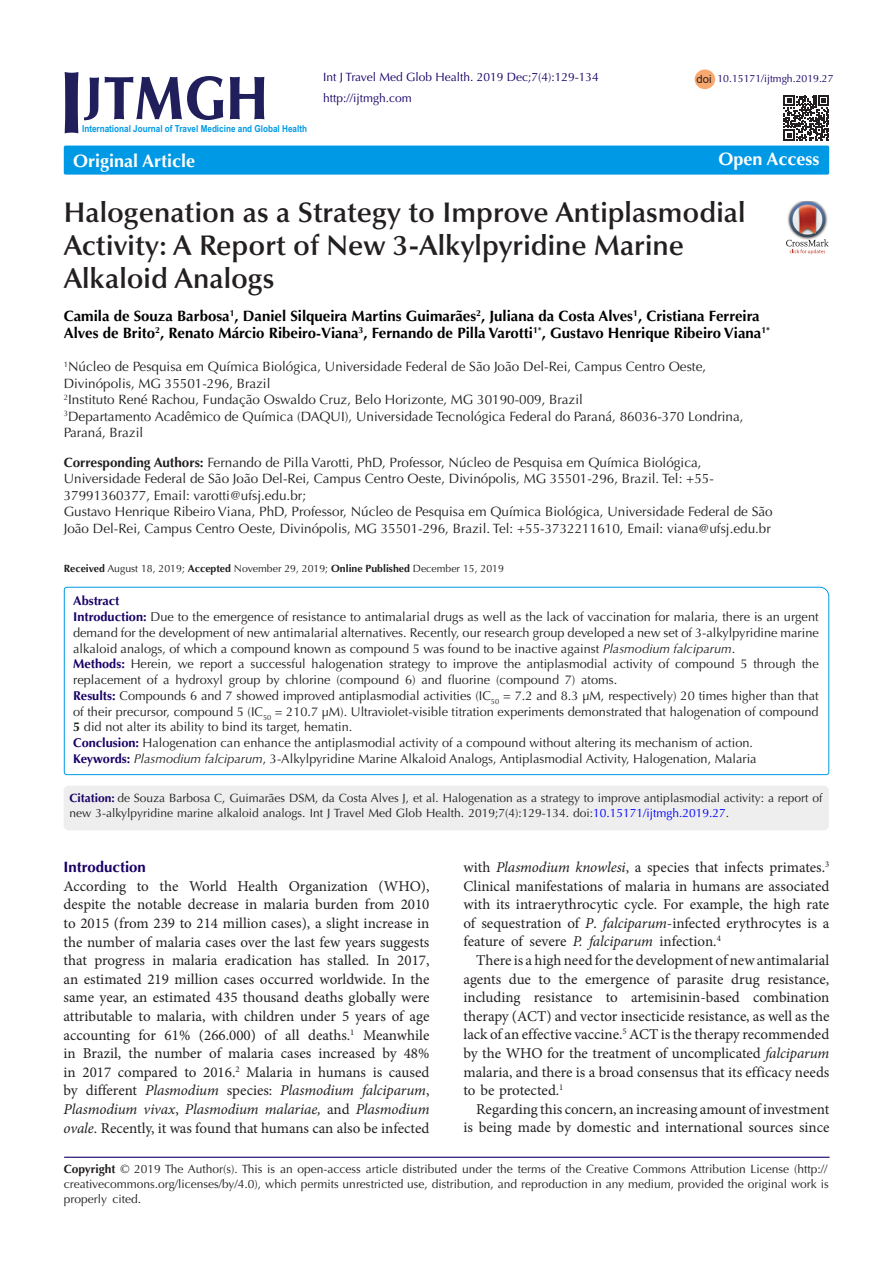
<style>
.page{position:relative;width:893px;height:1263px;background:#fff}
.page>*{position:absolute;margin:0;border:0;box-sizing:border-box;transform-origin:0 0}
.t1{font:900 85.65px "Optima LT Std";color:#201f5b;scale:.66 1}
.t2{font:900 61.2px "Optima LT Std";color:#201f5b;scale:.88 1}
.t3{font:900 50.55px "Optima LT Std";color:#201f5b}
.t4{font:600 28.5px/33px "Optima LT Std";color:#231f20}
.t5{font:700 18px "Optima LT Std";color:#fff}
.t6{font:15px/18.6px "Minion Pro";color:#231f20;text-align:justify}
.t7{font:700 15px/16.5px "Optima LT Std";color:#000}
.t8{font:700 15px "Optima LT Std";color:#190066}
.t9{font:13.5px/16.5px "Optima LT Std";color:#231f20}
.Default{font:12.75px/15.8px "Optima LT Std";color:#231f20;text-align:justify}
.Default-2{font:700 12.75px "Optima LT Std";color:#190066}
.t10{font:12px/15px "Optima LT Std";color:#231f20;text-align:justify}
.t11{font:12px "Optima LT Std";color:#190066}
.t12{font:11.25px "Arial";color:#231f20}
.t13{font:10.5px "Optima LT Std";color:#231f20}
.t14{font:10.5px "Optima LT Std";color:#190066}
.t15{font:700 9.6px "Arial";color:#0099e5;scale:.85 1}
.s1{font-weight:700}
.s2{font-weight:700;color:#190066}
.s3{font-style:italic}
.s4{color:#00f}
</style>
<div class="page">
<hr style="left:64px;top:1157px;width:765px;height:1px;background:#190066">
<div style="left:695px;top:69px;width:20px;height:20px;background:#f9a86f;border-radius:50%"></div>
<div style="left:64px;top:146px;width:765px;height:29px;background:#0099e5;border-radius:2px"></div>
<svg style="left:783px;top:95px;width:46px;height:46px"></svg>
<div style="left:64px;top:786px;width:764px;height:43px;background:#eee;border-radius:4px"></div>
<div style="left:64px;top:786px;width:765px;height:44px;border:2px solid #eee;border-radius:4px"></div>
<svg style="left:64px;top:586px;width:765px;height:189px"></svg>
<img style="left:798px;top:201px;width:18px;height:1px">
<svg style="left:786px;top:202px;width:43px;height:52px"></svg>
<p class="t1" style="left:61px;top:51px;width:35px">I</p>
<p class="t11" style="left:323px;top:70px;width:277px">Int J Travel Med Glob Health. 2019 Dec;7(4):129-134</p>
<p class="t12" style="left:697px;top:71px;width:17px">doi</p>
<p class="t14" style="left:717px;top:73px;width:118px">10.15171/ijtmgh.2019.27</p>
<p class="t2" style="left:104px;top:63px;width:188px">TMGH</p>
<p class="t3" style="left:86px;top:66px;width:18px">J</p>
<p class="t5" style="left:73px;top:150px;width:124px">Original Article</p>
<p class="t5" style="left:719px;top:149px;width:103px">Open Access</p>
<p class="t4" style="left:64px;top:196px;width:683px">Halogenation as a Strategy to Improve Antiplasmodial<br>Activity: A Report of New 3-Alkylpyridine Marine<br>Alkaloid Analogs</p>
<p class="t7" style="left:64px;top:308px;width:708px">Camila de Souza Barbosa<sup>1</sup>, Daniel Silqueira Martins Guimarães<sup>2</sup>, Juliana da Costa Alves<sup>1</sup>, Cristiana Ferreira<br>Alves de Brito<sup>2</sup>, Renato Márcio Ribeiro-Viana<sup>3</sup>, Fernando de Pilla Varotti<sup>1*</sup>, Gustavo Henrique Ribeiro Viana<sup>1*</sup></p>
<p class="t9" style="left:64px;top:359px;width:644px"><sup>1</sup>Núcleo de Pesquisa em Química Biológica, Universidade Federal de São João Del-Rei, Campus Centro Oeste,<br>Divinópolis, MG 35501-296, Brazil</p>
<p class="t9" style="left:64px;top:392px;width:521px"><sup>2</sup>Instituto René Rachou, Fundação Oswaldo Cruz, Belo Horizonte, MG 30190-009, Brazil</p>
<p class="t9" style="left:64px;top:408px;width:681px"><sup>3</sup>Departamento Acadêmico de Química (DAQUI), Universidade Tecnológica Federal do Paraná, 86036-370 Londrina,<br>Paraná, Brazil</p>
<p class="t9" style="left:64px;top:454px;width:652px"><span class="s1">Corresponding Authors:</span> Fernando de Pilla Varotti, PhD, Professor, Núcleo de Pesquisa em Química Biológica,<br>Universidade Federal de São João Del-Rei, Campus Centro Oeste, Divinópolis, MG 35501-296, Brazil. Tel: +55-<br>37991360377, Email: varotti@ufsj.edu.br;</p>
<p class="t9" style="left:64px;top:503px;width:710px">Gustavo Henrique Ribeiro Viana, PhD, Professor, Núcleo de Pesquisa em Química Biológica, Universidade Federal de São<br>João Del-Rei, Campus Centro Oeste, Divinópolis, MG 35501-296, Brazil. Tel: +55-3732211610, Email: viana@ufsj.edu.br</p>
<p class="t11" style="left:323px;top:91px;width:90px">http://ijtmgh.com</p>
<p class="t15" style="left:82px;top:122px;width:266px">International Journal of Travel Medicine and Global Health</p>
<p class="t13" style="left:64px;top:562px;width:442px"><span class="s1">Received</span> August 18, 2019; <span class="s1">Accepted</span> November 29, 2019; <span class="s1">Online Published</span> December 15, 2019</p>
<p class="Default-2" style="left:73px;top:594px;width:48px">Abstract</p>
<p class="Default" style="left:73px;top:609px;width:747px"><span class="s2">Introduction:</span> Due to the emergence of resistance to antimalarial drugs as well as the lack of vaccination for malaria, there is an urgent demand for the development of new antimalarial alternatives. Recently, our research group developed a new set of 3-alkylpyridine marine alkaloid analogs, of which a compound known as compound 5 was found to be inactive against <span class="s3">Plasmodium falciparum</span>.</p>
<p class="Default" style="left:73px;top:656px;width:747px"><span class="s2">Methods:</span> Herein, we report a successful halogenation strategy to improve the antiplasmodial activity of compound 5 through the replacement of a hydroxyl group by chlorine (compound 6) and fluorine (compound 7) atoms.</p>
<p class="Default" style="left:73px;top:688px;width:747px"><span class="s2">Results:</span> Compounds 6 and 7 showed improved antiplasmodial activities (IC<sub>50</sub> = 7.2 and 8.3 µM, respectively) 20 times higher than that of their precursor, compound 5 (IC<sub>50</sub> = 210.7 µM). Ultraviolet-visible titration experiments demonstrated that halogenation of compound <span class="s1">5</span> did not alter its ability to bind its target, hematin.</p>
<p class="Default" style="left:73px;top:735px;width:681px"><span class="s2">Conclusion:</span> Halogenation can enhance the antiplasmodial activity of a compound without altering its mechanism of action.</p>
<p class="Default" style="left:73px;top:751px;width:685px"><span class="s2">Keywords:</span> <span class="s3">Plasmodium falciparum</span>, 3-Alkylpyridine Marine Alkaloid Analogs, Antiplasmodial Activity, Halogenation, Malaria</p>
<p class="t10" style="left:69px;top:790px;width:755px"><span class="s2">Citation:</span> de Souza Barbosa C, Guimarães DSM, da Costa Alves J, et al. Halogenation as a strategy to improve antiplasmodial activity: a report of new 3-alkylpyridine marine alkaloid analogs. Int J Travel Med Glob Health. 2019;7(4):129-134. doi:<span class="s4">10.15171/ijtmgh.2019.27</span>.</p>
<p class="t8" style="left:64px;top:858px;width:84px">Introduction</p>
<p class="t6" style="left:64px;top:877px;width:367px">According to the World Health Organization (WHO), despite the notable decrease in malaria burden from 2010 to 2015 (from 239 to 214 million cases), a slight increase in the number of malaria cases over the last few years suggests that progress in malaria eradication has stalled. In 2017, an estimated 219 million cases occurred worldwide. In the same year, an estimated 435 thousand deaths globally were attributable to malaria, with children under 5 years of age accounting for 61% (266.000) of all deaths.<sup>1</sup> Meanwhile in Brazil, the number of malaria cases increased by 48% in 2017 compared to 2016.<sup>2</sup> Malaria in humans is caused by different <span class="s3">Plasmodium</span> species: <span class="s3">Plasmodium falciparum</span>, <span class="s3">Plasmodium vivax</span>, <span class="s3">Plasmodium malariae,</span> and <span class="s3">Plasmodium ovale</span>. Recently, it was found that humans can also be infected</p>
<p class="t6" style="left:463px;top:858px;width:367px">with <span class="s3">Plasmodium knowlesi</span>, a species that infects primates.<sup>3<br></sup>Clinical manifestations of malaria in humans are associated with its intraerythrocytic cycle. For example, the high rate of sequestration of <span class="s3">P</span>. <span class="s3">falciparum</span>-infected erythrocytes is a feature of severe <span class="s3">P. falciparum</span> infection.<sup>4</sup></p>
<p class="t6" style="left:463px;top:951px;width:367px;text-indent:13px">There is a high need for the development of new antimalarial agents due to the emergence of parasite drug resistance, including resistance to artemisinin-based combination therapy (ACT) and vector insecticide resistance, as well as the lack of an effective vaccine.<sup>5</sup> ACT is the therapy recommended by the WHO for the treatment of uncomplicated <span class="s3">falciparum </span>malaria, and there is a broad consensus that its efficacy needs to be protected.<sup>1</sup></p>
<p class="t6" style="left:463px;top:1100px;width:367px;text-align:right">Regarding this concern, an increasing amount of investment is being made by domestic and international sources since</p>
<p class="t10" style="left:64px;top:1162px;width:766px"><span class="s1">Copyright</span> © 2019 The Author(s). This is an open-access article distributed under the terms of the Creative Commons Attribution License (http:// creativecommons.org/licenses/by/4.0), which permits unrestricted use, distribution, and reproduction in any medium, provided the original work is properly cited.</p>
</div>
